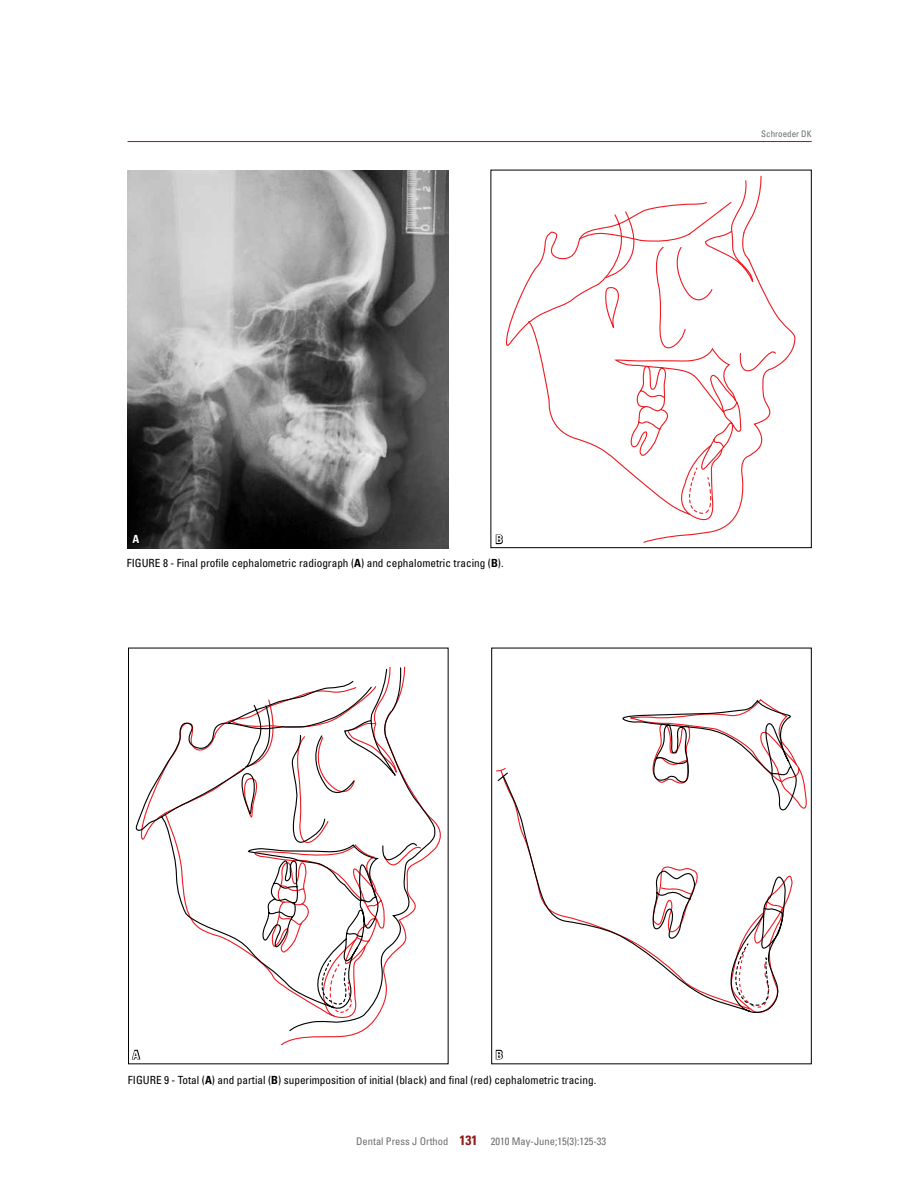
<style>
.page{position:relative;width:918px;height:1188px;background:#fff}
.page>*{position:absolute;margin:0;border:0;box-sizing:border-box;transform-origin:0 0}
.t1{font:condensed 11.25px "Univers";color:#000}
.t2{font:700 condensed 11.25px "Univers";color:#fff}
.t3{font:condensed 10.5px "Univers";color:#6d6e71}
.t4{font:condensed 9px "Univers";color:#6d6e71}
.s1{font-weight:700}
.s2{font-weight:700;font-size:13.5px;color:#931b1a}
</style>
<div class="page">
<div style="left:491px;top:648px;width:321px;height:416px;border:1px solid #000"></div>
<img style="left:128px;top:170px;width:320px;height:378px">
<div style="left:491px;top:170px;width:321px;height:378px;border:1px solid #000"></div>
<svg style="left:289px;top:668px;width:147px;height:364px"></svg>
<svg style="left:317px;top:1016px;width:36px;height:2px"></svg>
<svg style="left:135px;top:680px;width:245px;height:336px"></svg>
<svg style="left:497px;top:772px;width:290px;height:237px"></svg>
<svg style="left:727px;top:943px;width:43px;height:70px"></svg>
<svg style="left:618px;top:700px;width:189px;height:196px"></svg>
<svg style="left:131px;top:523px;width:10px;height:22px"></svg>
<svg style="left:131px;top:1049px;width:10px;height:11px"></svg>
<svg style="left:495px;top:534px;width:8px;height:11px"></svg>
<svg style="left:495px;top:1049px;width:8px;height:11px"></svg>
<svg style="left:506px;top:175px;width:290px;height:368px"></svg>
<svg style="left:578px;top:210px;width:173px;height:69px"></svg>
<svg style="left:683px;top:467px;width:30px;height:48px"></svg>
<hr style="left:128px;top:141px;width:684px;height:1px;background:#931b1a">
<p class="t2" style="left:133px;top:533px;width:8px">A</p>
<p class="t2" style="left:496px;top:533px;width:8px">B</p>
<p class="t1" style="left:127px;top:556px;width:378px">FIGURE 8 - Final profile cephalometric radiograph (<span class="s1">A</span>) and cephalometric tracing (<span class="s1">B</span>).</p>
<p class="t4" style="left:761px;top:128px;width:52px">Schroeder DK</p>
<p class="t2" style="left:133px;top:1048px;width:8px">A</p>
<p class="t2" style="left:496px;top:1048px;width:8px">B</p>
<p class="t1" style="left:128px;top:1073px;width:470px">FIGURE 9 - Total (<span class="s1">A</span>) and partial (<span class="s1">B</span>) superimposition of initial (black) and final (red) cephalometric tracing.</p>
<p class="t3" style="left:356px;top:1134px;width:252px">Dental Press J Orthod <span class="s2">131</span> 2010 May-June;15(3):125-33</p>
</div>
